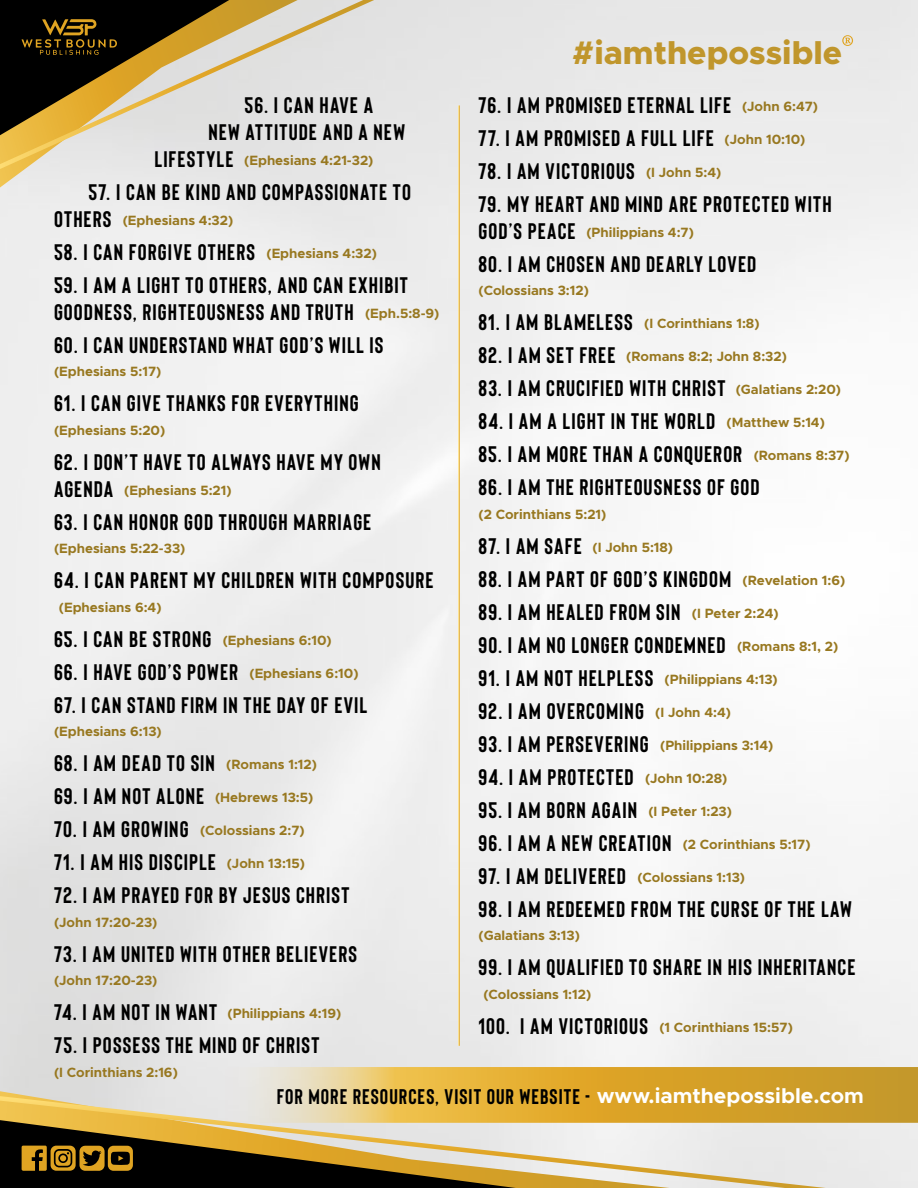
<style>
.page{position:relative;width:918px;height:1188px;background:#fff}
.page>*{position:absolute;margin:0;border:0;box-sizing:border-box;transform-origin:0 0}
.t1{font:800 32.7px "Metropolis";color:#c0962c}
.t2{font:700 22.5px/27px "Bison";letter-spacing:.05em;color:#000;text-align:center}
.t3{font:700 21.15px "Bison";letter-spacing:.05em;color:#000}
.t4{font:700 13.5px "Metropolis";color:#987820}
.s1{font-family:"Bison";font-size:22.5px;color:#000}
.s2{font-family:"Metropolis";font-size:13.5px;color:#987820}
.s3{font-family:"Metropolis";color:#fff}
</style>
<div class="page">
<img style="left:0;top:0;width:918px;height:1091px">
<svg style="left:215px;top:1068px;width:703px;height:23px;background:#ddb351"></svg>
<svg style="left:0;top:1091px;width:918px;height:97px;background:#e3ce9b"></svg>
<svg style="left:0;top:183px;width:298px;height:5px"></svg>
<svg style="left:0;top:0;width:402px;height:183px;background:#e3dfd7"></svg>
<svg style="left:842px;top:35px;width:11px;height:11px"></svg>
<hr style="left:458px;top:105px;width:2px;height:941px;background:#fff">
<svg style="left:0;top:0;width:243px;height:141px;background:#7e704f"></svg>
<svg style="left:0;top:1117px;width:547px;height:71px;background:#877448"></svg>
<p class="t2" style="left:208px;top:92px;width:198px">56. I CAN HAVE A<br>NEW ATTITUDE AND A NEW</p>
<p class="t4" style="left:154px;top:151px;width:220px"><span class="s1">LIFESTYLE</span> (Ephesians 4:21-32)</p>
<p class="t2" style="left:88px;top:179px;width:324px">57. I CAN BE KIND AND COMPASSIONATE TO</p>
<p class="t4" style="left:54px;top:211px;width:181px"><span class="s1">OTHERS</span> (Ephesians 4:32)</p>
<p class="t2" style="left:54px;top:239px;width:324px">58. I CAN FORGIVE OTHERS <span class="s2">(Ephesians 4:32)</span></p>
<p class="t2" style="left:54px;top:272px;width:387px;text-align:left">59. I AM A LIGHT TO OTHERS, AND CAN EXHIBIT<br>GOODNESS, RIGHTEOUSNESS AND TRUTH <span class="s2">(Eph.5:8-9)</span></p>
<p class="t2" style="left:54px;top:332px;width:331px">60. I CAN UNDERSTAND WHAT GOD’S WILL IS</p>
<p class="t4" style="left:54px;top:363px;width:109px">(Ephesians 5:17)</p>
<p class="t2" style="left:54px;top:390px;width:306px">61. I CAN GIVE THANKS FOR EVERYTHING</p>
<p class="t4" style="left:54px;top:421px;width:113px">(Ephesians 5:20)</p>
<p class="t2" style="left:54px;top:449px;width:328px">62. I DON’T HAVE TO ALWAYS HAVE MY OWN</p>
<p class="t4" style="left:54px;top:481px;width:179px"><span class="s1">AGENDA</span> (Ephesians 5:21)</p>
<p class="t2" style="left:54px;top:509px;width:319px">63. I CAN HONOR GOD THROUGH MARRIAGE</p>
<p class="t4" style="left:54px;top:540px;width:133px">(Ephesians 5:22-33)</p>
<p class="t2" style="left:54px;top:567px;width:381px">64. I CAN PARENT MY CHILDREN WITH COMPOSURE</p>
<p class="t4" style="left:59px;top:598px;width:104px">(Ephesians 6:4)</p>
<p class="t2" style="left:54px;top:626px;width:279px">65. I CAN BE STRONG <span class="s2">(Ephesians 6:10)</span></p>
<p class="t2" style="left:54px;top:659px;width:306px">66. I HAVE GOD’S POWER <span class="s2">(Ephesians 6:10)</span></p>
<p class="t2" style="left:54px;top:692px;width:315px">67. I CAN STAND FIRM IN THE DAY OF EVIL</p>
<p class="t4" style="left:54px;top:723px;width:109px">(Ephesians 6:13)</p>
<p class="t2" style="left:54px;top:750px;width:264px">68. I AM DEAD TO SIN <span class="s2">(Romans 1:12)</span></p>
<p class="t2" style="left:54px;top:783px;width:261px">69. I AM NOT ALONE <span class="s2">(Hebrews 13:5)</span></p>
<p class="t4" style="left:54px;top:822px;width:252px"><span class="s1">70. I AM GROWING</span> (Colossians 2:7)</p>
<p class="t2" style="left:54px;top:849px;width:253px">71. I AM HIS DISCIPLE <span class="s2">(John 13:15)</span></p>
<p class="t2" style="left:54px;top:882px;width:297px">72. I AM PRAYED FOR BY JESUS CHRIST</p>
<p class="t4" style="left:54px;top:913px;width:105px">(John 17:20-23)</p>
<p class="t2" style="left:54px;top:941px;width:305px">73. I AM UNITED WITH OTHER BELIEVERS</p>
<p class="t4" style="left:54px;top:972px;width:105px">(John 17:20-23)</p>
<p class="t4" style="left:54px;top:1005px;width:289px"><span class="s1">74. I AM NOT IN WANT</span> (Philippians 4:19)</p>
<p class="t2" style="left:54px;top:1032px;width:267px">75. I POSSESS THE MIND OF CHRIST</p>
<p class="t4" style="left:54px;top:1063px;width:125px">(I Corinthians 2:16)</p>
<h1 class="t1" style="left:572px;top:32px;width:271px">#iamthepossible</h1>
<p class="t2" style="left:478px;top:92px;width:341px">76. I AM PROMISED ETERNAL LIFE <span class="s2">(John 6:47)</span></p>
<p class="t2" style="left:478px;top:125px;width:328px">77. I AM PROMISED A FULL LIFE <span class="s2">(John 10:10)</span></p>
<p class="t2" style="left:478px;top:158px;width:244px">78. I AM VICTORIOUS <span class="s2">(I John 5:4)</span></p>
<p class="t2" style="left:478px;top:191px;width:355px">79. MY HEART AND MIND ARE PROTECTED WITH</p>
<p class="t4" style="left:478px;top:223px;width:217px"><span class="s1">GOD’S PEACE</span> (Philippians 4:7)</p>
<p class="t2" style="left:478px;top:251px;width:279px">80. I AM CHOSEN AND DEARLY LOVED</p>
<p class="t4" style="left:478px;top:282px;width:112px">(Colossians 3:12)</p>
<p class="t4" style="left:478px;top:315px;width:283px"><span class="s1">81. I AM BLAMELESS</span> (I Corinthians 1:8)</p>
<p class="t4" style="left:478px;top:348px;width:310px"><span class="s1">82. I AM SET FREE</span> (Romans 8:2; John 8:32)</p>
<p class="t2" style="left:478px;top:375px;width:364px">83. I AM CRUCIFIED WITH CHRIST <span class="s2">(Galatians 2:20)</span></p>
<p class="t2" style="left:478px;top:408px;width:348px">84. I AM A LIGHT IN THE WORLD <span class="s2">(Matthew 5:14)</span></p>
<p class="t2" style="left:478px;top:441px;width:373px">85. I AM MORE THAN A CONQUEROR <span class="s2">(Romans 8:37)</span></p>
<p class="t2" style="left:478px;top:474px;width:283px">86. I AM THE RIGHTEOUSNESS OF GOD</p>
<p class="t4" style="left:478px;top:505px;width:129px">(2 Corinthians 5:21)</p>
<p class="t4" style="left:478px;top:538px;width:196px"><span class="s1">87. I AM SAFE</span> (I John 5:18)</p>
<p class="t2" style="left:478px;top:566px;width:368px">88. I AM PART OF GOD’S KINGDOM <span class="s2">(Revelation 1:6)</span></p>
<p class="t2" style="left:478px;top:599px;width:302px">89. I AM HEALED FROM SIN <span class="s2">(I Peter 2:24)</span></p>
<p class="t2" style="left:478px;top:632px;width:361px">90. I AM NO LONGER CONDEMNED <span class="s2">(Romans 8:1, 2)</span></p>
<p class="t2" style="left:478px;top:665px;width:301px">91. I AM NOT HELPLESS <span class="s2">(Philippians 4:13)</span></p>
<p class="t2" style="left:478px;top:698px;width:254px">92. I AM OVERCOMING <span class="s2">(I John 4:4)</span></p>
<p class="t2" style="left:478px;top:731px;width:296px">93. I AM PERSEVERING <span class="s2">(Philippians 3:14)</span></p>
<p class="t2" style="left:478px;top:764px;width:250px">94. I AM PROTECTED <span class="s2">(John 10:28)</span></p>
<p class="t2" style="left:478px;top:797px;width:255px">95. I AM BORN AGAIN <span class="s2">(I Peter 1:23)</span></p>
<p class="t2" style="left:478px;top:830px;width:334px">96. I AM A NEW CREATION <span class="s2">(2 Corinthians 5:17)</span></p>
<p class="t4" style="left:478px;top:868px;width:268px"><span class="s1">97. I AM DELIVERED</span> (Colossians 1:13)</p>
<p class="t2" style="left:478px;top:896px;width:375px">98. I AM REDEEMED FROM THE CURSE OF THE LAW</p>
<p class="t4" style="left:478px;top:927px;width:103px">(Galatians 3:13)</p>
<p class="t2" style="left:478px;top:954px;width:379px">99. I AM QUALIFIED TO SHARE IN HIS INHERITANCE</p>
<p class="t4" style="left:483px;top:985px;width:109px">(Colossians 1:12)</p>
<p class="t4" style="left:478px;top:1018px;width:316px"><span class="s1">100. I AM VICTORIOUS</span> (1 Corinthians 15:57)</p>
<p class="t3" style="left:277px;top:1085px;width:589px">FOR MORE RESOURCES, VISIT OUR WEBSITE - <span class="s3">www.iamthepossible.com</span></p>
</div>
